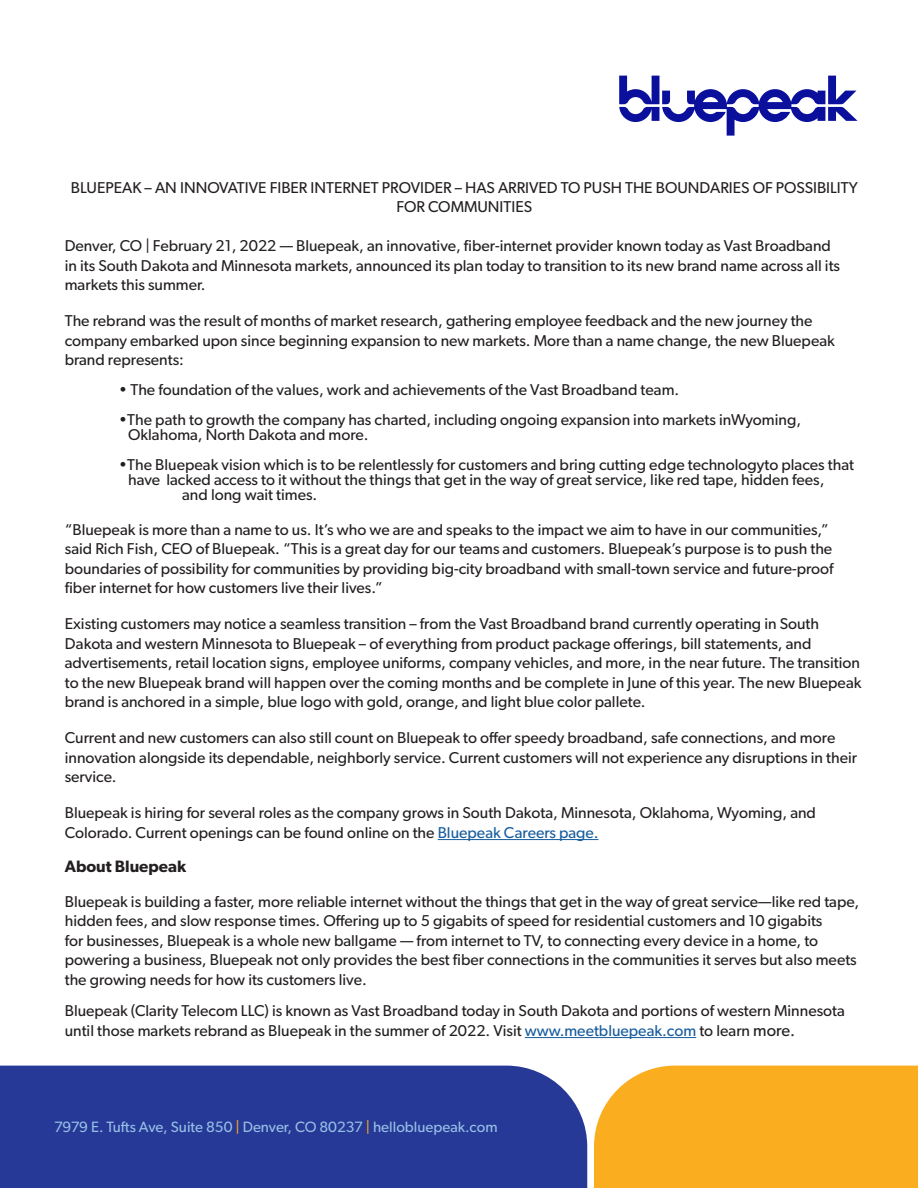
<style>
.page{position:relative;width:918px;height:1188px;background:#fff}
.page>*{position:absolute;margin:0;border:0;box-sizing:border-box;transform-origin:0 0}
.t1{font:600 16.5px "Gibson";color:#231f20}
.t2{font:15.75px/19.5px "Gibson";color:#231f20}
.t3{font:15px "Gibson";color:#97bfe6}
.s1{color:#175d9e}
.s2{font-size:16.5px}
.s3{color:#faad1e}
</style>
<div class="page">
<div style="left:0;top:1066px;width:587px;height:122px;background:#263996"></div>
<div style="left:594px;top:1066px;width:324px;height:122px;background:#faad1e"></div>
<svg style="left:619px;top:76px;width:239px;height:60px"></svg>
<hr style="left:438px;top:839px;width:161px;height:1px;background:#175d9e">
<hr style="left:525px;top:1037px;width:171px;height:1px;background:#175d9e">
<p class="t2" style="left:71px;top:177px;width:788px;text-align:center">BLUEPEAK – AN INNOVATIVE FIBER INTERNET PROVIDER – HAS ARRIVED TO PUSH THE BOUNDARIES OF POSSIBILITY<br>FOR COMMUNITIES</p>
<p class="t2" style="left:65px;top:236px;width:777px">Denver, CO | February 21, 2022 — Bluepeak, an innovative, fiber-internet provider known today as Vast Broadband in its South Dakota and Minnesota markets, announced its plan today to transition to its new brand name across all its markets this summer.</p>
<p class="t2" style="left:65px;top:311px;width:772px">The rebrand was the result of months of market research, gathering employee feedback and the new journey the company embarked upon since beginning expansion to new markets. More than a name change, the new Bluepeak brand represents:</p>
<p class="t2" style="left:119px;top:380px;width:562px">• The foundation of the values, work and achievements of the Vast Broadband team.</p>
<p class="t2" style="left:128px;top:412px;width:674px;line-height:15px;text-indent:-9px">•The path to growth the company has charted, including ongoing expansion into markets inWyoming,<br>Oklahoma, North Dakota and more.</p>
<p class="t2" style="left:119px;top:455px;width:737px">•The Bluepeak vision which is to be relentlessly for customers and bring cutting edge technologyto places that</p>
<p class="t2" style="left:128px;top:470px;width:698px">have lacked access to it without the things that get in the way of great service, like red tape, hidden fees,</p>
<p class="t2" style="left:182px;top:485px;width:137px">and long wait times.</p>
<p class="t2" style="left:65px;top:519px;width:770px">“Bluepeak is more than a name to us. It’s who we are and speaks to the impact we aim to have in our communities,” said Rich Fish, CEO of Bluepeak. “This is a great day for our teams and customers. Bluepeak’s purpose is to push the boundaries of possibility for communities by providing big-city broadband with small-town service and future-proof fiber internet for how customers live their lives.”</p>
<p class="t2" style="left:65px;top:614px;width:798px">Existing customers may notice a seamless transition – from the Vast Broadband brand currently operating in South Dakota and western Minnesota to Bluepeak – of everything from product package offerings, bill statements, and advertisements, retail location signs, employee uniforms, company vehicles, and more, in the near future. The transition to the new Bluepeak brand will happen over the coming months and be complete in June of this year. The new Bluepeak brand is anchored in a simple, blue logo with gold, orange, and light blue color pallete.</p>
<p class="t2" style="left:65px;top:728px;width:794px">Current and new customers can also still count on Bluepeak to offer speedy broadband, safe connections, and more innovation alongside its dependable, neighborly service. Current customers will not experience any disruptions in their service.</p>
<p class="t2" style="left:65px;top:803px;width:753px">Bluepeak is hiring for several roles as the company grows in South Dakota, Minnesota, Oklahoma, Wyoming, and<br>Colorado. Current openings can be found online on the <span class="s1">Bluepeak Careers page.</span></p>
<p class="t1" style="left:65px;top:857px;width:123px">About Bluepeak</p>
<p class="t2" style="left:65px;top:891px;width:796px">Bluepeak is building a faster, more reliable internet without the things that get in the way of great service—like red tape, hidden fees, and slow response times. Offering up to 5 gigabits of speed for residential customers and 10 gigabits<br>for businesses, Bluepeak is a whole new ballgame — from internet to TV, to connecting every device in a home, to powering a business, Bluepeak not only provides the best fiber connections in the communities it serves but also meets the growing needs for how its customers live.</p>
<p class="t2" style="left:65px;top:1001px;width:782px">Bluepeak (Clarity Telecom LLC) is known as Vast Broadband today in South Dakota and portions of western Minnesota until those markets rebrand as Bluepeak in the summer of 2022. Visit <span class="s1">www.meetbluepeak.com</span> to learn <span class="s2">more.</span></p>
<p class="t3" style="left:54px;top:1118px;width:445px">7979 E. Tufts Ave, Suite 850 <span class="s3">|</span> Denver, CO 80237 <span class="s3">|</span> hellobluepeak.com</p>
</div>
